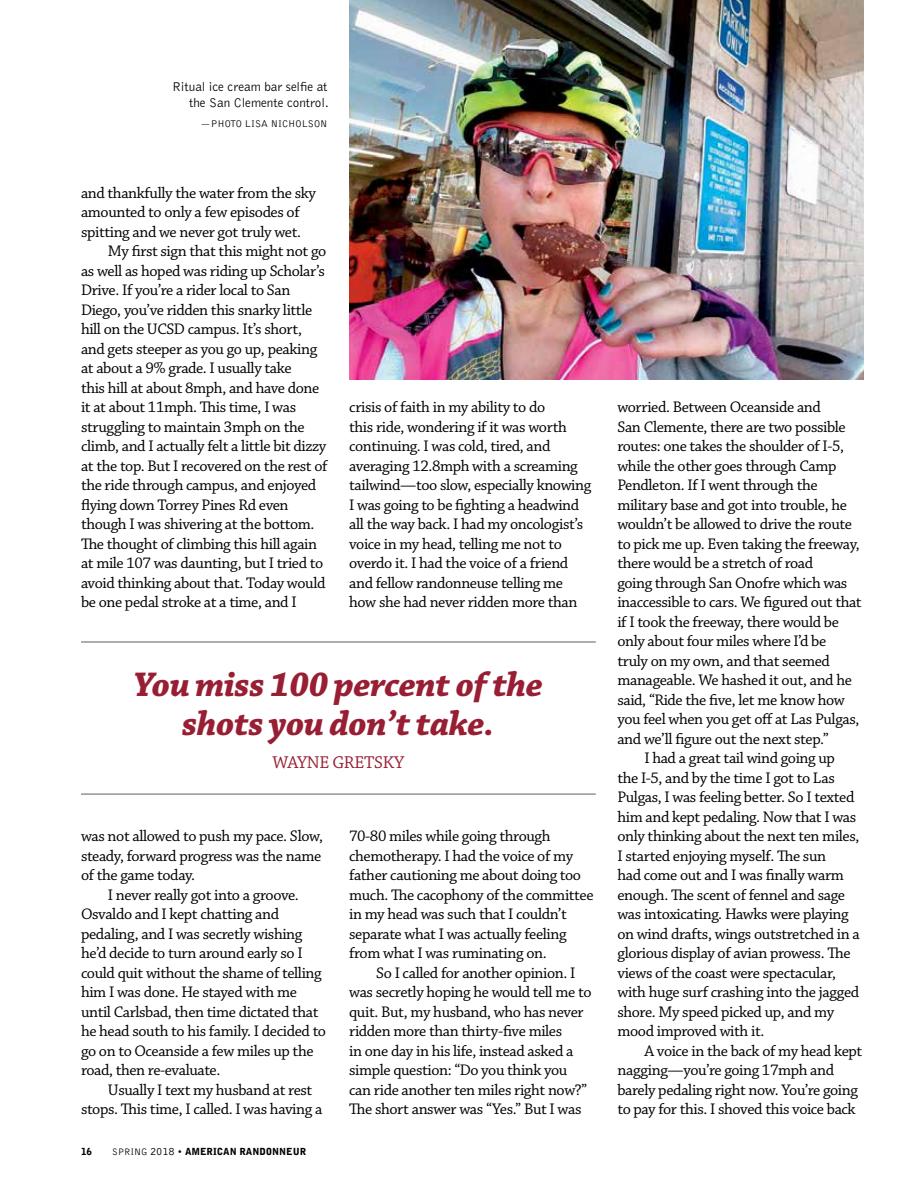
<style>
.page{position:relative;width:918px;height:1188px;background:#fff}
.page>*{position:absolute;margin:0;border:0;box-sizing:border-box;transform-origin:0 0}
.t1{font:italic 700 36px/39px "Chaparral Pro";letter-spacing:-.015em;color:#981e33;text-align:center}
.t2{font:18px "Chaparral Pro";letter-spacing:-.025em;color:#981e33}
.t3{font:16.2px/19.5px "Chaparral Pro";letter-spacing:-.025em;color:#000}
.t4{font:300 13.2px/16.5px "Bell Gothic";letter-spacing:-.005em;color:#000;text-align:right}
.t5{font:300 10.2px "Bell Gothic";color:#000}
.t6{font:900 9.75px "Bell Gothic BT";letter-spacing:-.005em;color:#000}
.s1{font-weight:400}
.s2{font-weight:400;font-size:11.25px}
.s3{font-family:"Bell Gothic";font-weight:300}
</style>
<div class="page">
<img style="left:349px;top:0;width:515px;height:379px">
<hr style="left:81px;top:641px;width:515px;height:2px;background:#939598">
<hr style="left:81px;top:793px;width:515px;height:2px;background:#939598">
<p class="t4" style="left:172px;top:79px;width:158px">Ritual ice cream bar selfie at the San Clemente control.</p>
<p class="t5" style="left:201px;top:118px;width:128px">—PHOTO LISA NICHOLSON</p>
<p class="t3" style="left:81px;top:184px;width:237px">and thankfully the water from the sky</p>
<p class="t3" style="left:81px;top:203px;width:220px">amounted to only a few episodes of</p>
<p class="t3" style="left:81px;top:223px;width:222px">spitting and we never got truly wet.</p>
<p class="t3" style="left:108px;top:242px;width:220px">My first sign that this might not go</p>
<p class="t3" style="left:81px;top:262px;width:245px">as well as hoped was riding up Scholar’s</p>
<p class="t3" style="left:81px;top:281px;width:211px">Drive. If you’re a rider local to San</p>
<p class="t3" style="left:81px;top:301px;width:233px">Diego, you’ve ridden this snarky little</p>
<p class="t3" style="left:81px;top:320px;width:223px">hill on the UCSD campus. It’s short,</p>
<p class="t3" style="left:81px;top:340px;width:238px">and gets steeper as you go up, peaking</p>
<p class="t3" style="left:81px;top:359px;width:212px">at about a 9% grade. I usually take</p>
<p class="t3" style="left:81px;top:379px;width:240px">this hill at about 8mph, and have done</p>
<p class="t3" style="left:81px;top:398px;width:217px">it at about 11mph. This time, I was</p>
<p class="t3" style="left:81px;top:418px;width:225px">struggling to maintain 3mph on the</p>
<p class="t3" style="left:81px;top:437px;width:247px">climb, and I actually felt a little bit dizzy</p>
<p class="t3" style="left:81px;top:457px;width:248px">at the top. But I recovered on the rest of</p>
<p class="t3" style="left:81px;top:476px;width:237px">the ride through campus, and enjoyed</p>
<p class="t3" style="left:81px;top:496px;width:209px">flying down Torrey Pines Rd even</p>
<p class="t3" style="left:81px;top:515px;width:235px">though I was shivering at the bottom.</p>
<p class="t3" style="left:81px;top:535px;width:238px">The thought of climbing this hill again</p>
<p class="t3" style="left:81px;top:554px;width:244px">at mile 107 was daunting, but I tried to</p>
<p class="t3" style="left:81px;top:574px;width:246px">avoid thinking about that. Today would</p>
<p class="t3" style="left:81px;top:593px;width:217px">be one pedal stroke at a time, and I</p>
<p class="t3" style="left:349px;top:398px;width:244px">crisis of faith in my ability to do<br>this ride, wondering if it was worth continuing. I was cold, tired, and averaging 12.8mph with a screaming tailwind—too slow, especially knowing I was going to be fighting a headwind all the way back. I had my oncologist’s voice in my head, telling me not to overdo it. I had the voice of a friend and fellow randonneuse telling me how she had never ridden more than</p>
<h1 class="t1" style="left:134px;top:667px;width:411px">You miss 100 percent of the shots you don’t take.</h1>
<p class="t2" style="left:273px;top:752px;width:133px">WAYNE GRETSKY</p>
<p class="t3" style="left:81px;top:827px;width:243px;text-align:justify">was not allowed to push my pace. Slow, steady, forward progress was the name of the game today.</p>
<p class="t3" style="left:81px;top:886px;width:247px;text-indent:27px">I never really got into a groove.<br>Osvaldo and I kept chatting and pedaling, and I was secretly wishing he’d decide to turn around early so I could quit without the shame of telling him I was done. He stayed with me until Carlsbad, then time dictated that he head south to his family. I decided to go on to Oceanside a few miles up the road, then re-evaluate.</p>
<p class="t3" style="left:81px;top:1081px;width:243px;text-indent:27px">Usually I text my husband at rest stops. This time, I called. I was having a</p>
<p class="t6" style="left:81px;top:1145px;width:227px">16 <span class="s1">SPRING</span> <span class="s2">2018</span> <span class="s3">•</span> AMERICAN RANDONNEUR</p>
<p class="t3" style="left:349px;top:827px;width:246px">70-80 miles while going through chemotherapy. I had the voice of my father cautioning me about doing too much. The cacophony of the committee in my head was such that I couldn’t separate what I was actually feeling from what I was ruminating on.</p>
<p class="t3" style="left:349px;top:964px;width:244px;text-indent:27px">So I called for another opinion. I was secretly hoping he would tell me to quit. But, my husband, who has never ridden more than thirty-five miles<br>in one day in his life, instead asked a simple question: “Do you think you can ride another ten miles right now?” The short answer was “Yes.” But I was</p>
<p class="t3" style="left:617px;top:398px;width:205px">worried. Between Oceanside and</p>
<p class="t3" style="left:617px;top:417px;width:230px">San Clemente, there are two possible</p>
<p class="t3" style="left:617px;top:437px;width:228px">routes: one takes the shoulder of I-5,</p>
<p class="t3" style="left:617px;top:456px;width:221px">while the other goes through Camp</p>
<p class="t3" style="left:617px;top:476px;width:202px">Pendleton. If I went through the</p>
<p class="t3" style="left:617px;top:495px;width:231px">military base and got into trouble, he</p>
<p class="t3" style="left:617px;top:515px;width:236px">wouldn’t be allowed to drive the route</p>
<p class="t3" style="left:617px;top:534px;width:244px">to pick me up. Even taking the freeway,</p>
<p class="t3" style="left:617px;top:554px;width:197px">there would be a stretch of road</p>
<p class="t3" style="left:617px;top:573px;width:232px">going through San Onofre which was</p>
<p class="t3" style="left:617px;top:593px;width:246px">inaccessible to cars. We figured out that</p>
<p class="t3" style="left:617px;top:612px;width:223px">if I took the freeway, there would be</p>
<p class="t3" style="left:617px;top:632px;width:210px">only about four miles where I’d be</p>
<p class="t3" style="left:617px;top:651px;width:214px">truly on my own, and that seemed</p>
<p class="t3" style="left:617px;top:671px;width:236px">manageable. We hashed it out, and he</p>
<p class="t3" style="left:617px;top:690px;width:229px">said, “Ride the five, let me know how</p>
<p class="t3" style="left:617px;top:710px;width:244px">you feel when you get off at Las Pulgas,</p>
<p class="t3" style="left:617px;top:729px;width:213px">and we’ll figure out the next step.”</p>
<p class="t3" style="left:644px;top:749px;width:192px">I had a great tail wind going up</p>
<p class="t3" style="left:617px;top:768px;width:219px">the I-5, and by the time I got to Las</p>
<p class="t3" style="left:617px;top:788px;width:239px">Pulgas, I was feeling better. So I texted</p>
<p class="t3" style="left:617px;top:807px;width:240px">him and kept pedaling. Now that I was</p>
<p class="t3" style="left:617px;top:827px;width:244px">only thinking about the next ten miles,</p>
<p class="t3" style="left:617px;top:846px;width:210px">I started enjoying myself. The sun</p>
<p class="t3" style="left:617px;top:866px;width:228px">had come out and I was finally warm</p>
<p class="t3" style="left:617px;top:885px;width:229px">enough. The scent of fennel and sage</p>
<p class="t3" style="left:617px;top:905px;width:233px">was intoxicating. Hawks were playing</p>
<p class="t3" style="left:617px;top:924px;width:244px">on wind drafts, wings outstretched in a</p>
<p class="t3" style="left:617px;top:944px;width:235px">glorious display of avian prowess. The</p>
<p class="t3" style="left:617px;top:963px;width:220px">views of the coast were spectacular,</p>
<p class="t3" style="left:617px;top:983px;width:243px">with huge surf crashing into the jagged</p>
<p class="t3" style="left:617px;top:1002px;width:218px">shore. My speed picked up, and my</p>
<p class="t3" style="left:617px;top:1022px;width:149px">mood improved with it.</p>
<p class="t3" style="left:644px;top:1041px;width:219px">A voice in the back of my head kept</p>
<p class="t3" style="left:617px;top:1061px;width:218px">nagging—you’re going 17mph and</p>
<p class="t3" style="left:617px;top:1080px;width:242px">barely pedaling right now. You’re going</p>
<p class="t3" style="left:617px;top:1100px;width:240px">to pay for this. I shoved this voice back</p>
</div>
